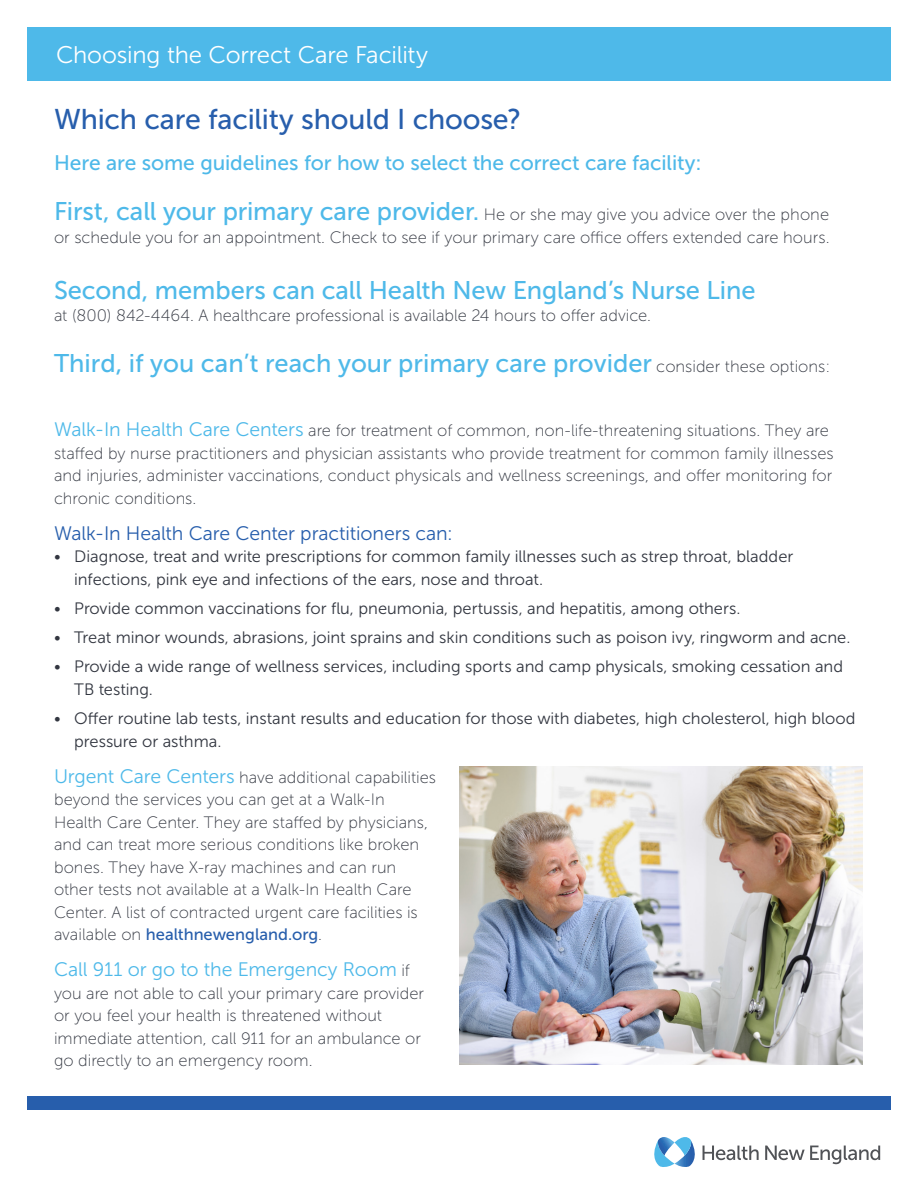
<style>
.page{position:relative;width:918px;height:1188px;background:#fff}
.page>*{position:absolute;margin:0;border:0;box-sizing:border-box;transform-origin:0 0}
.Para_Heads{font:28.5px "Museo Sans 500";letter-spacing:-.005em;color:#275eac}
.body{font:25.5px "Museo Sans 500";color:#4eb9e9}
.Page_Title{font:24px "Museo Sans 300";letter-spacing:-.01em;color:#fff}
.Sub_Heading_5{font:21px "Museo Sans 500";letter-spacing:-.005em;color:#4eb9e9}
.Sub_Head{font:19.5px "Museo Sans 300";letter-spacing:-.005em;color:#275eac}
.body-2{font:19.5px "Museo Sans 300";letter-spacing:-.005em;color:#4eb9e9}
.body-3{font:16.5px/22.5px "Museo Sans 100";color:#323640}
.t1{font:16.5px/22.5px "Museo Sans 300";color:#323640}
.s1{font-family:"Museo Sans 500";font-size:25.5px;color:#4eb9e9}
.s2{font-family:"Museo Sans 100";font-size:16.5px;color:#323640}
.s3{font-family:"Museo Sans 300";font-size:19.5px;color:#4eb9e9}
.s4{font-family:"Museo Sans 500";color:#275eac}
</style>
<div class="page">
<div style="left:27px;top:27px;width:864px;height:54px;background:#4eb9e9"></div>
<div style="left:27px;top:1097px;width:864px;height:13px;background:#275eac"></div>
<svg style="left:654px;top:1137px;width:105px;height:30px"></svg>
<svg style="left:765px;top:1146px;width:115px;height:18px"></svg>
<img style="left:459px;top:767px;width:403px;height:298px">
<p class="Page_Title" style="left:56px;top:42px;width:373px">Choosing the Correct Care Facility</p>
<p class="Para_Heads" style="left:54px;top:104px;width:469px">Which care facility should I choose?</p>
<p class="Sub_Heading_5" style="left:54px;top:151px;width:649px">Here are some guidelines for how to select the correct care facility:</p>
<p class="body-3" style="left:54px;top:203px;width:777px"><span class="s1">First, call your primary care provider.</span> He or she may give you advice over the phone or schedule you for an appointment. Check to see if your primary care office offers extended care hours.</p>
<p class="body" style="left:54px;top:276px;width:703px">Second, members can call Health New England’s Nurse Line</p>
<p class="body-3" style="left:54px;top:305px;width:599px">at (800) 842-4464. A healthcare professional is available 24 hours to offer advice.</p>
<p class="body" style="left:54px;top:350px;width:778px">Third, if you can’t reach your primary care provider <span class="s2">consider these options:</span></p>
<p class="body-3" style="left:54px;top:419px;width:781px"><span class="s3">Walk-In Health Care Centers</span> are for treatment of common, non-life-threatening situations. They are staffed by nurse practitioners and physician assistants who provide treatment for common family illnesses and injuries, administer vaccinations, conduct physicals and wellness screenings, and offer monitoring for chronic conditions.</p>
<p class="Sub_Head" style="left:54px;top:522px;width:400px">Walk-In Health Care Center practitioners can:</p>
<p class="t1" style="left:74px;top:545px;width:721px;text-indent:-20px">• Diagnose, treat and write prescriptions for common family illnesses such as strep throat, bladder infections, pink eye and infections of the ears, nose and throat.</p>
<p class="t1" style="left:54px;top:597px;width:688px">• Provide common vaccinations for flu, pneumonia, pertussis, and hepatitis, among others.</p>
<p class="t1" style="left:54px;top:626px;width:798px">• Treat minor wounds, abrasions, joint sprains and skin conditions such as poison ivy, ringworm and acne.</p>
<p class="t1" style="left:74px;top:656px;width:770px;text-indent:-20px">• Provide a wide range of wellness services, including sports and camp physicals, smoking cessation and<br>TB testing.</p>
<p class="t1" style="left:74px;top:707px;width:783px;text-indent:-20px">• Offer routine lab tests, instant results and education for those with diabetes, high cholesterol, high blood pressure or asthma.</p>
<p class="body-3" style="left:54px;top:766px;width:384px"><span class="s3">Urgent Care Centers</span> have additional capabilities beyond the services you can get at a Walk-In Health Care Center. They are staffed by physicians, and can treat more serious conditions like broken bones. They have X-ray machines and can run other tests not available at a Walk-In Health Care Center. A list of contracted urgent care facilities is available on <span class="s4">healthnewengland.org</span>.</p>
<p class="body-2" style="left:54px;top:959px;width:357px">Call 911 or go to the Emergency Room <span class="s2">if</span></p>
<p class="body-3" style="left:54px;top:982px;width:372px">you are not able to call your primary care provider or you feel your health is threatened without immediate attention, call 911 for an ambulance or go directly to an emergency room.</p>
</div>
